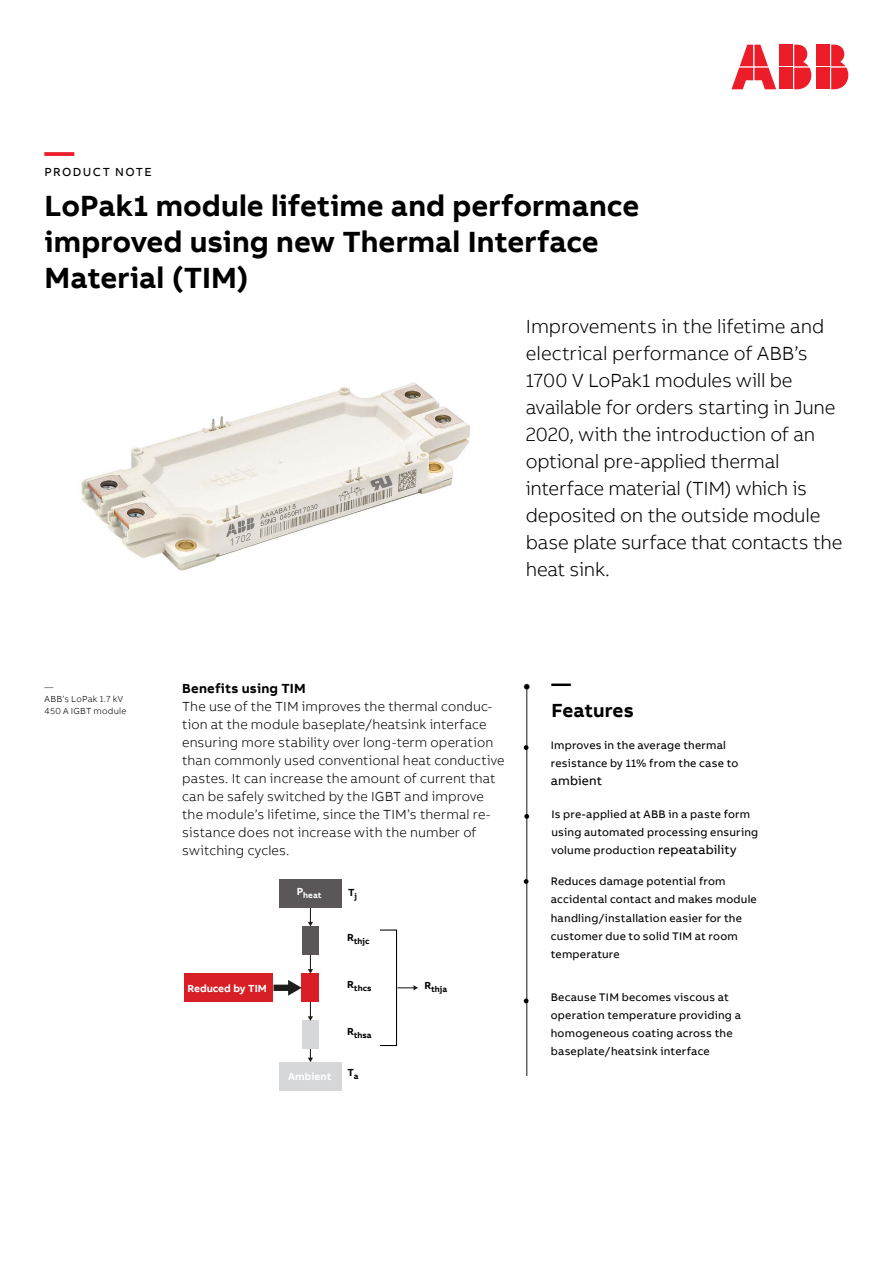
<style>
.page{position:relative;width:893px;height:1263px;background:#fff}
.page>*{position:absolute;margin:0;border:0;box-sizing:border-box;transform-origin:0 0}
.t1{font:700 30px/36px "AB Bvoice";color:#000}
.t2{font:700 30px "AB Bvoice";color:#ed1c29}
.t3{font:300 19.5px/27px "AB Bvoice";letter-spacing:-.015em;color:#000}
.t4{font:700 19.5px/27px "AB Bvoice";color:#000}
.t5{font:300 13.5px/18px "AB Bvoice";letter-spacing:.01em;color:#000}
.t6{font:700 13.5px "AB Bvoice";letter-spacing:.015em;color:#000}
.t7{font:12.75px "AB Bvoice";letter-spacing:.015em;color:#000}
.t8{font:12px "AB Bvoice";letter-spacing:.12em;color:#000}
.t9{font:11.25px/18px "AB Bvoice";letter-spacing:.02em;color:#000}
.t10{font:700 10.5px "AB Bvoice";color:#fff}
.t11{font:700 10.5px "AB Bvoice";color:#020202}
.t12{font:300 9px/12px "AB Bvoice";letter-spacing:.03em;color:#000}
.t13{font:700 8.4px "AB Bvoice";color:#020202}
.t14{font:700 8.4px "AB Bvoice";color:#fff}
.s1{font-size:12.75px}
</style>
<div class="page">
<img style="left:81px;top:382px;width:390px;height:189px">
<div style="left:817px;top:45px;width:13px;height:21px;background:#ed1c29"></div>
<div style="left:817px;top:68px;width:13px;height:21px;background:#ed1c29"></div>
<svg style="left:831px;top:45px;width:17px;height:44px"></svg>
<svg style="left:731px;top:45px;width:45px;height:44px"></svg>
<div style="left:780px;top:45px;width:13px;height:21px;background:#ed1c29"></div>
<div style="left:780px;top:68px;width:13px;height:21px;background:#ed1c29"></div>
<svg style="left:794px;top:45px;width:17px;height:44px"></svg>
<hr style="left:526px;top:687px;width:1px;height:389px;background:#636466">
<svg style="left:524px;top:684px;width:6px;height:6px"></svg>
<svg style="left:524px;top:745px;width:5px;height:5px"></svg>
<svg style="left:524px;top:814px;width:5px;height:5px"></svg>
<svg style="left:524px;top:879px;width:5px;height:5px"></svg>
<svg style="left:524px;top:998px;width:5px;height:5px"></svg>
<svg style="left:308px;top:907px;width:5px;height:19px"></svg>
<div style="left:273px;top:984px;width:17px;height:7px;background:#1d1d1b"></div>
<svg style="left:288px;top:980px;width:14px;height:16px"></svg>
<div style="left:279px;top:879px;width:63px;height:28px;background:#5b5758"></div>
<div style="left:279px;top:1062px;width:63px;height:28px;background:#d6d7d9"></div>
<div style="left:302px;top:1021px;width:17px;height:28px;background:#d6d7d9"></div>
<div style="left:302px;top:926px;width:17px;height:29px;background:#5b5758"></div>
<div style="left:302px;top:974px;width:17px;height:28px;background:#d81f26"></div>
<svg style="left:308px;top:1002px;width:5px;height:19px"></svg>
<svg style="left:308px;top:955px;width:5px;height:19px"></svg>
<svg style="left:308px;top:1049px;width:5px;height:13px"></svg>
<div style="left:184px;top:974px;width:88px;height:28px;background:#d81f26"></div>
<svg style="left:379px;top:929px;width:39px;height:117px"></svg>
<h1 class="t2" style="left:45px;top:132px;width:31px">—</h1>
<p class="t8" style="left:45px;top:165px;width:109px">PRODUCT NOTE</p>
<h1 class="t1" style="left:45px;top:188px;width:596px">LoPak1 module lifetime and performance improved using new Thermal Interface<br>Material (TIM)</h1>
<p class="t3" style="left:526px;top:313px;width:318px">Improvements in the lifetime and electrical performance of ABB’s<br>1700 V LoPak1 modules will be available for orders starting in June<br>2020, with the introduction of an optional pre-applied thermal interface material (TIM) which is deposited on the outside module base plate surface that contacts the heat sink.</p>
<p class="t6" style="left:182px;top:680px;width:125px">Benefits using TIM</p>
<p class="t5" style="left:182px;top:697px;width:324px">The use of the TIM improves the thermal conduc&shy;tion at the module baseplate/heatsink interface ensuring more stability over long-term operation than commonly used conventional heat conductive pastes. It can increase the amount of current that can be safely switched by the IGBT and improve the module’s lifetime, since the TIM’s thermal re&shy;sistance does not increase with the number of switching cycles.</p>
<p class="t12" style="left:45px;top:681px;width:83px">—<br>ABB’s LoPak 1.7 kV<br>450 A IGBT module</p>
<h2 class="t4" style="left:551px;top:670px;width:84px">—<br>Features</h2>
<p class="t9" style="left:551px;top:737px;width:189px">Improves in the average thermal resistance by 11% from the case to</p>
<p class="t7" style="left:551px;top:773px;width:53px">ambient</p>
<p class="t9" style="left:551px;top:805px;width:208px">Is pre-applied at ABB in a paste form using automated processing ensuring volume production <span class="s1">repeatability</span></p>
<p class="t9" style="left:551px;top:873px;width:208px">Reduces damage potential from accidental contact and makes module handling/installation easier for the customer due to solid TIM at room temperature</p>
<p class="t9" style="left:551px;top:988px;width:192px">Because TIM becomes viscous at operation temperature providing a homogeneous coating across the baseplate/heatsink interface</p>
<p class="t14" style="left:297px;top:889px;width:26px"><sup>P</sup>heat</p>
<p class="t11" style="left:348px;top:886px;width:11px">T<sub>j</sub></p>
<p class="t13" style="left:347px;top:935px;width:24px"><sup>R</sup>thjc</p>
<p class="t13" style="left:347px;top:983px;width:26px"><sup>R</sup>thcs</p>
<p class="t13" style="left:424px;top:984px;width:24px"><sup>R</sup>thja</p>
<p class="t13" style="left:347px;top:1030px;width:26px"><sup>R</sup>thsa</p>
<p class="t11" style="left:347px;top:1066px;width:13px">T<sub>a</sub></p>
<p class="t10" style="left:188px;top:981px;width:81px">Reduced by TIM</p>
<p class="t10" style="left:288px;top:1070px;width:45px">Ambient</p>
</div>
